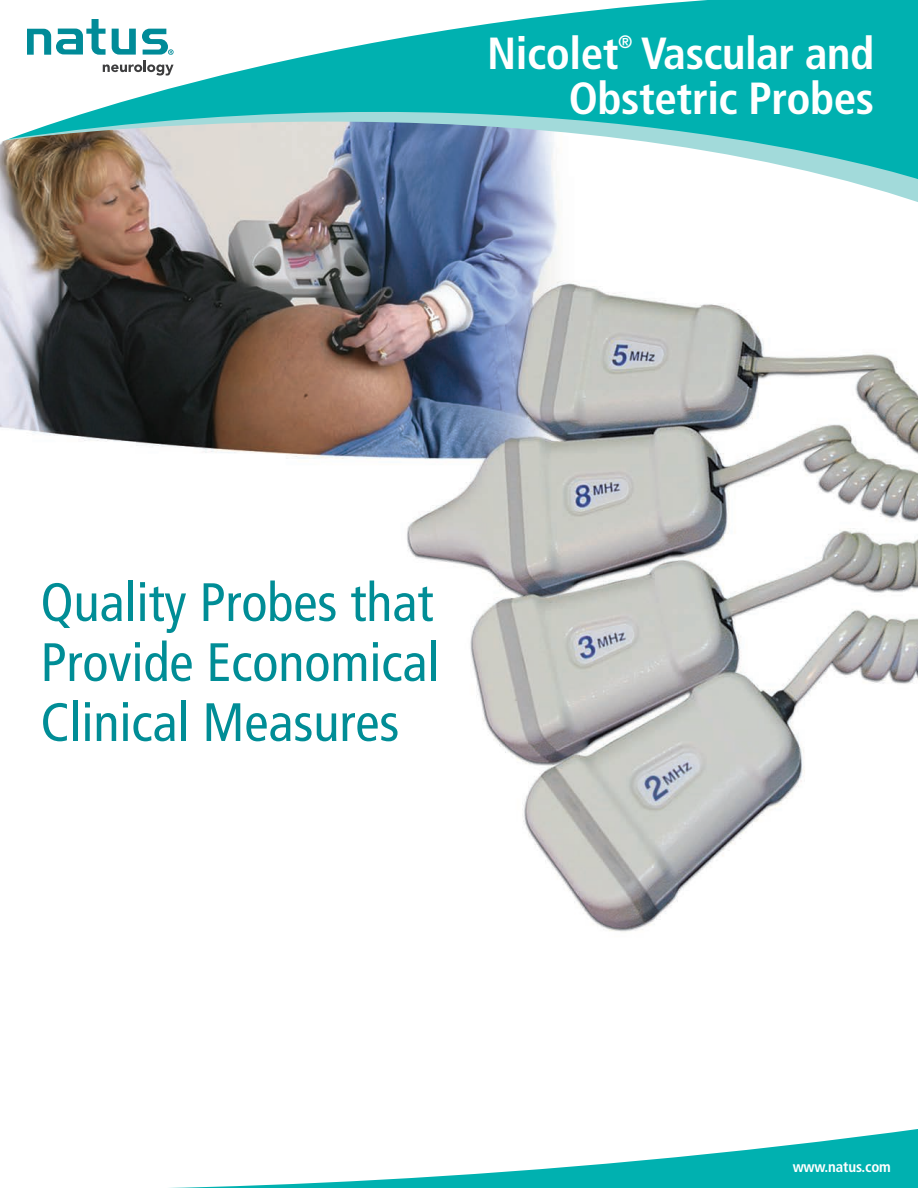
<style>
.page{position:relative;width:918px;height:1188px;background:#fff}
.page>*{position:absolute;margin:0;border:0;box-sizing:border-box;transform-origin:0 0}
.t1{font:condensed 54px/60px "Frutiger LT Std";color:#008d96;text-align:justify}
.t2{font:700 condensed 45px/45px "Frutiger LT Std";letter-spacing:-.01em;color:#fff;text-align:right}
.t3{font:700 condensed 18px "Frutiger LT Std";color:#fff}
.t4{font:700 condensed 15px "Frutiger LT Std";letter-spacing:-.01em;color:#fff}
</style>
<div class="page">
<img style="left:0;top:144px;width:918px;height:788px">
<svg style="left:1px;top:188px;width:917px;height:24px"></svg>
<svg style="left:1px;top:144px;width:917px;height:44px"></svg>
<svg style="left:0;top:0;width:918px;height:144px;fill:#00b1b0"></svg>
<svg style="left:112px;top:29px;width:24px;height:26px"></svg>
<svg style="left:27px;top:19px;width:79px;height:36px"></svg>
<svg style="left:142px;top:29px;width:32px;height:26px"></svg>
<svg style="left:103px;top:61px;width:71px;height:15px"></svg>
<svg style="left:169px;top:1129px;width:749px;height:59px"></svg>
<p class="t2" style="left:487px;top:31px;width:133px">Nicolet</p>
<p class="t3" style="left:618px;top:31px;width:16px">®</p>
<p class="t2" style="left:569px;top:31px;width:307px">Vascular and<br>Obstetric Probes</p>
<p class="t1" style="left:40px;top:573px;width:400px">Quality Probes that Provide Economical Clinical Measures</p>
<p class="t4" style="left:793px;top:1158px;width:100px">www.natus.com</p>
</div>
